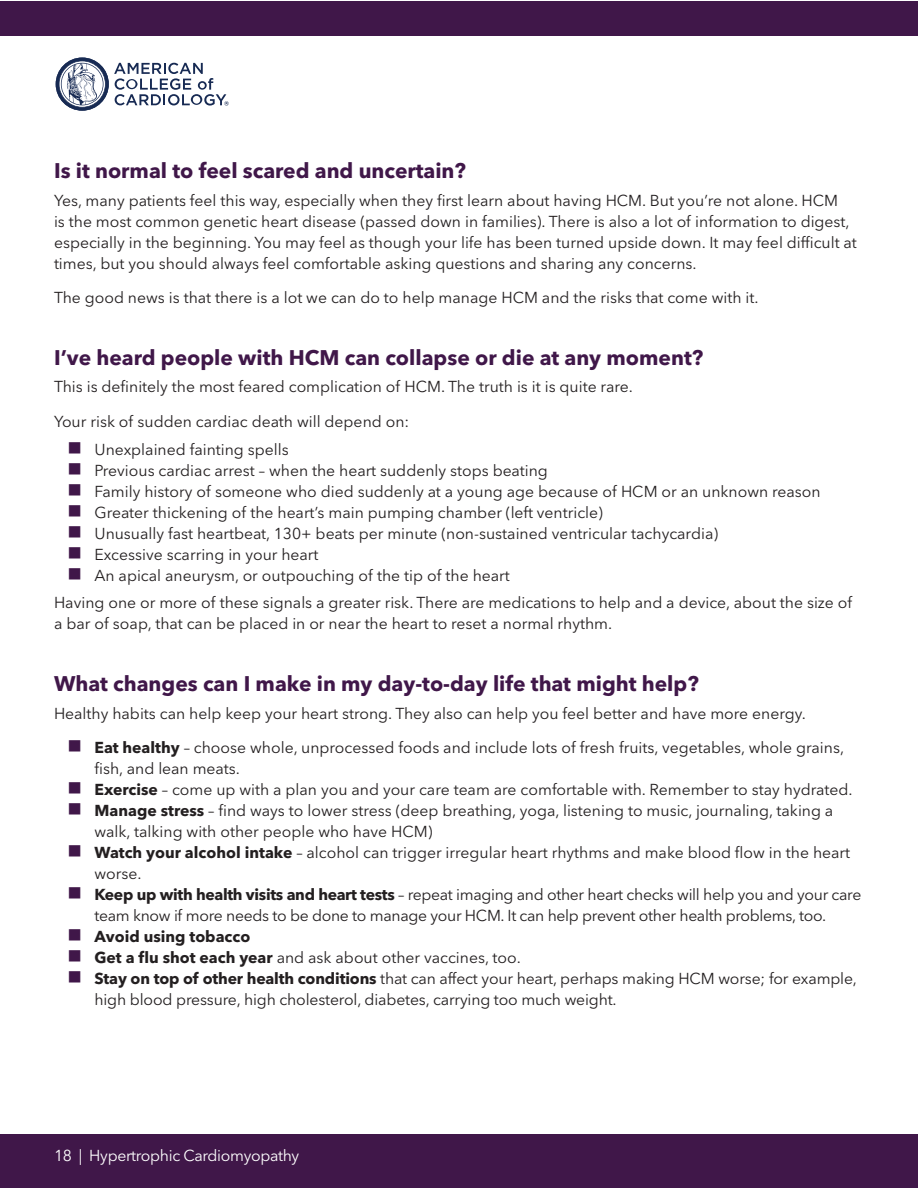
<style>
.page{position:relative;width:918px;height:1188px;background:#fff}
.page>*{position:absolute;margin:0;border:0;box-sizing:border-box;transform-origin:0 0}
.t1{font:700 21px "Avenir Next World";color:#401749}
.t2{font:15.75px/21px "Avenir Next World";color:#231f20}
.t3{font:15.75px "Avenir Next World";letter-spacing:-.02em;color:#fff}
.s1{font-weight:700}
</style>
<div class="page">
<div style="left:0;top:1px;width:918px;height:35px;background:#401749"></div>
<svg style="left:54px;top:56px;width:56px;height:56px"></svg>
<svg style="left:56px;top:58px;width:173px;height:53px"></svg>
<div style="left:0;top:1134px;width:918px;height:54px;background:#401749"></div>
<h1 class="t1" style="left:54px;top:158px;width:414px">Is it normal to feel scared and uncertain?</h1>
<p class="t2" style="left:54px;top:190px;width:804px">Yes, many patients feel this way, especially when they first learn about having HCM. But you’re not alone. HCM<br>is the most common genetic heart disease (passed down in families). There is also a lot of information to digest, especially in the beginning. You may feel as though your life has been turned upside down. It may feel difficult at times, but you should always feel comfortable asking questions and sharing any concerns.</p>
<p class="t2" style="left:54px;top:287px;width:706px">The good news is that there is a lot we can do to help manage HCM and the risks that come with it.</p>
<h1 class="t1" style="left:54px;top:345px;width:651px">I’ve heard people with HCM can collapse or die at any moment?</h1>
<p class="t2" style="left:54px;top:370px;width:581px;line-height:34.5px">This is definitely the most feared complication of HCM. The truth is it is quite rare.<br>Your risk of sudden cardiac death will depend on:</p>
<p class="t2" style="left:94px;top:439px;width:728px">Unexplained fainting spells<br>Previous cardiac arrest – when the heart suddenly stops beating<br>Family history of someone who died suddenly at a young age because of HCM or an unknown reason Greater thickening of the heart’s main pumping chamber (left ventricle)<br>Unusually fast heartbeat, 130+ beats per minute (non-sustained ventricular tachycardia)<br>Excessive scarring in your heart<br>An apical aneurysm, or outpouching of the tip of the heart</p>
<p class="t2" style="left:54px;top:593px;width:800px">Having one or more of these signals a greater risk. There are medications to help and a device, about the size of a bar of soap, that can be placed in or near the heart to reset a normal rhythm.</p>
<h1 class="t1" style="left:54px;top:671px;width:646px">What changes can I make in my day-to-day life that might help?</h1>
<p class="t2" style="left:94px;top:696px;width:751px;line-height:34.5px;text-indent:-40px">Healthy habits can help keep your heart strong. They also can help you feel better and have more energy.<br><span class="s1">Eat healthy</span> – choose whole, unprocessed foods and include lots of fresh fruits, vegetables, whole grains,</p>
<p class="t2" style="left:94px;top:758px;width:768px">fish, and lean meats.<br><span class="s1">Exercise</span> – come up with a plan you and your care team are comfortable with. Remember to stay hydrated.<br><span class="s1">Manage stress</span> – find ways to lower stress (deep breathing, yoga, listening to music, journaling, taking a walk, talking with other people who have HCM)<br><span class="s1">Watch your alcohol intake</span> – alcohol can trigger irregular heart rhythms and make blood flow in the heart worse.<br><span class="s1">Keep up with health visits and heart tests</span> – repeat imaging and other heart checks will help you and your care team know if more needs to be done to manage your HCM. It can help prevent other health problems, too.</p>
<p class="t2" style="left:94px;top:926px;width:764px"><span class="s1">Avoid using tobacco<br>Get a flu shot each year</span> and ask about other vaccines, too.<br><span class="s1">Stay on top of other health conditions</span> that can affect your heart, perhaps making HCM worse; for example, high blood pressure, high cholesterol, diabetes, carrying too much weight.</p>
<p class="t3" style="left:54px;top:1143px;width:247px">18 | Hypertrophic Cardiomyopathy</p>
</div>
